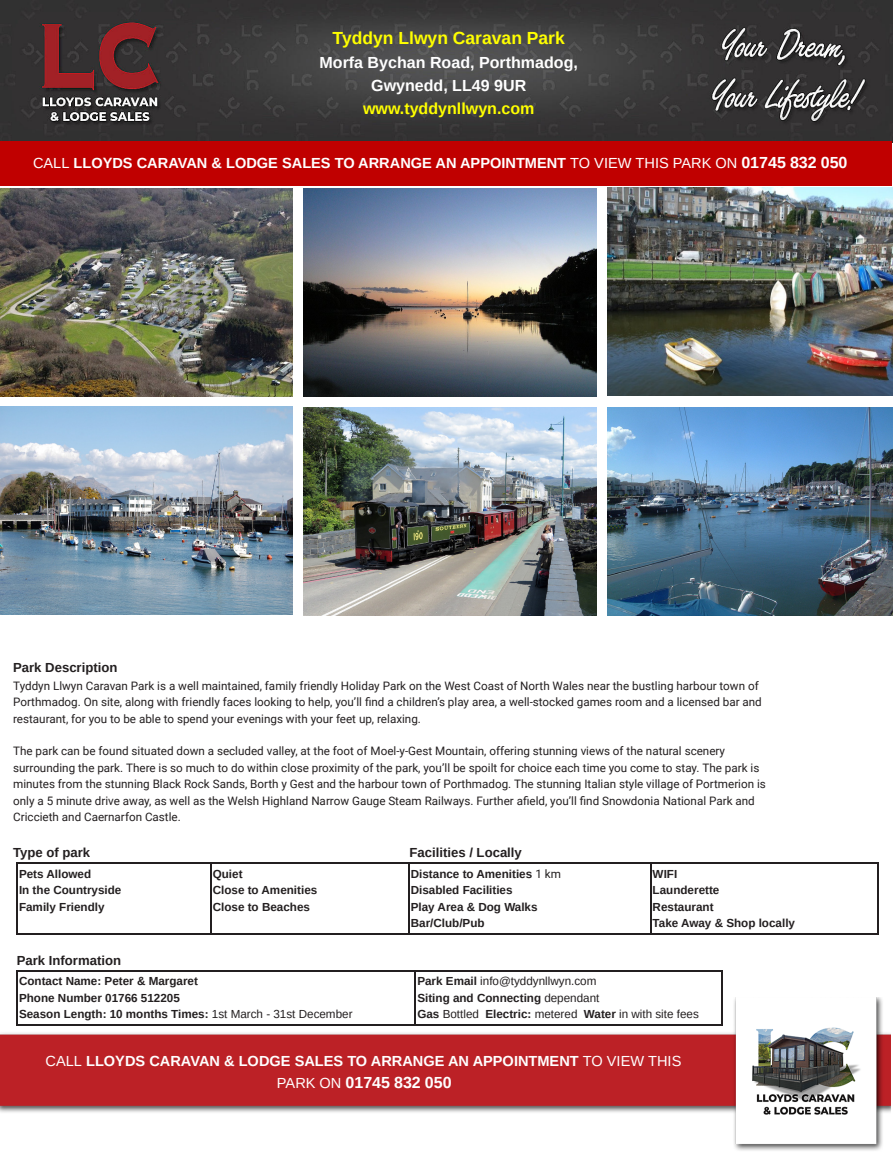
<style>
.page{position:relative;width:893px;height:1158px;background:#fff}
.page>*{position:absolute;margin:0;border:0;box-sizing:border-box;transform-origin:0 0}
.t1{font:700 17.55px "Arimo";color:#ff0}
.t2{font:700 16.05px/23px "Arimo";color:#fff;text-align:center}
.t3{font:700 14.55px "Arimo";color:#fff}
.t4{font:700 13.2px "Arimo";color:#231f20}
.t5{font:11.7px/16.4px "Roboto";color:#231f20}
.t6{font:700 11.7px/16.4px "Arimo";color:#231f20}
.t7{font:11.7px/16.4px "Arimo";color:#231f20}
.s1{color:#ff0}
.s2{font-weight:400}
.s3{font-size:16.05px}
.s4{font-family:"Roboto";font-weight:400}
.s5{font-weight:700}
.s6{font-weight:400;font-size:14.55px}
</style>
<div class="page">
<img style="left:0;top:406px;width:292px;height:208px">
<img style="left:0;top:0;width:893px;height:142px">
<img style="left:0;top:997px;width:891px;height:154px">
<hr style="left:650px;top:862px;width:229px;height:1px;background:#231f20">
<hr style="left:650px;top:933px;width:229px;height:1px;background:#231f20">
<hr style="left:878px;top:862px;width:1px;height:72px;background:#231f20">
<hr style="left:408px;top:862px;width:243px;height:1px;background:#231f20">
<hr style="left:408px;top:933px;width:243px;height:1px;background:#231f20">
<hr style="left:650px;top:862px;width:1px;height:72px;background:#231f20">
<hr style="left:210px;top:862px;width:199px;height:1px;background:#231f20">
<hr style="left:210px;top:933px;width:199px;height:1px;background:#231f20">
<hr style="left:408px;top:862px;width:1px;height:72px;background:#231f20">
<hr style="left:16px;top:862px;width:195px;height:1px;background:#231f20">
<hr style="left:16px;top:933px;width:195px;height:1px;background:#231f20">
<hr style="left:16px;top:862px;width:2px;height:72px;background:#231f20">
<hr style="left:210px;top:862px;width:1px;height:72px;background:#231f20">
<hr style="left:415px;top:970px;width:307px;height:1px;background:#231f20">
<hr style="left:415px;top:1024px;width:307px;height:1px;background:#231f20">
<hr style="left:721px;top:970px;width:1px;height:55px;background:#231f20">
<hr style="left:16px;top:970px;width:400px;height:1px;background:#231f20">
<hr style="left:16px;top:1024px;width:400px;height:1px;background:#231f20">
<hr style="left:16px;top:970px;width:2px;height:55px;background:#231f20">
<hr style="left:415px;top:970px;width:1px;height:55px;background:#231f20">
<div style="left:0;top:141px;width:892px;height:45px;background:#c00000"></div>
<img style="left:303px;top:188px;width:293px;height:208px">
<img style="left:607px;top:187px;width:286px;height:208px">
<img style="left:0;top:188px;width:292px;height:208px">
<img style="left:303px;top:407px;width:293px;height:208px">
<img style="left:607px;top:407px;width:286px;height:208px">
<p class="t1" style="left:333px;top:28px;width:234px">Tyddyn Llwyn Caravan Park</p>
<p class="t2" style="left:320px;top:51px;width:260px">Morfa Bychan Road, Porthmadog,<br>Gwynedd, LL49 9UR <span class="s1">www.tyddynllwyn.com</span></p>
<p class="t3" style="left:33px;top:154px;width:816px"><span class="s2">CALL</span> LLOYDS CARAVAN &amp; LODGE SALES TO ARRANGE AN APPOINTMENT <span class="s2">TO VIEW THIS PARK ON</span> <span class="s3">01745 832 050</span></p>
<p class="t4" style="left:13px;top:660px;width:106px">Park Description</p>
<p class="t5" style="left:13px;top:677px;width:750px">Tyddyn Llwyn Caravan Park is a well maintained, family friendly Holiday Park on the West Coast of North Wales near the bustling harbour town of<br>Porthmadog. On site, along with friendly faces looking to help, you’ll find a children’s play area, a well-stocked games room and a licensed bar and restaurant, for you to be able to spend your evenings with your feet up, relaxing.</p>
<p class="t5" style="left:13px;top:742px;width:754px">The park can be found situated down a secluded valley, at the foot of Moel-y-Gest Mountain, offering stunning views of the natural scenery surrounding the park. There is so much to do within close proximity of the park, you’ll be spoilt for choice each time you come to stay. The park is minutes from the stunning Black Rock Sands, Borth y Gest and the harbour town of Porthmadog. The stunning Italian style village of Portmerion is only a 5 minute drive away, as well as the Welsh Highland Narrow Gauge Steam Railways. Further afield, you’ll find Snowdonia National Park and Criccieth and Caernarfon Castle.</p>
<p class="t4" style="left:13px;top:845px;width:79px">Type of park</p>
<p class="t4" style="left:409px;top:845px;width:114px">Facilities / Locally</p>
<p class="t6" style="left:19px;top:865px;width:104px">Pets Allowed<br>In the Countryside<br>Family Friendly</p>
<p class="t6" style="left:213px;top:865px;width:106px">Quiet<br>Close to Amenities<br>Close to Beaches</p>
<p class="t6" style="left:411px;top:865px;width:152px">Distance to Amenities <span class="s4">1 km<br></span>Disabled Facilities<br>Play Area &amp; Dog Walks<br>Bar/Club/Pub</p>
<p class="t6" style="left:653px;top:865px;width:144px">WIFI<br>Launderette<br>Restaurant<br>Take Away &amp; Shop locally</p>
<p class="t4" style="left:17px;top:952px;width:106px">Park Information</p>
<p class="t6" style="left:19px;top:973px;width:335px">Contact Name: Peter &amp; Margaret<br>Phone Number 01766 512205<br>Season Length: 10 months Times: <span class="s2">1st March - 31st December</span></p>
<p class="t7" style="left:417px;top:973px;width:283px"><span class="s5">Park Email</span> info@tyddynllwyn.com<br><span class="s5">Siting and Connecting</span> dependant<br><span class="s5">Gas</span> Bottled <span class="s5">Electric:</span> metered <span class="s5">Water</span> in with site fees</p>
<p class="t3" style="left:46px;top:1053px;width:637px"><span class="s2">CALL</span> LLOYDS CARAVAN &amp; LODGE SALES TO ARRANGE AN APPOINTMENT <span class="s2">TO VIEW THIS</span></p>
<p class="t2" style="left:277px;top:1071px;width:176px"><span class="s6">PARK ON</span> 01745 832 050</p>
</div>
